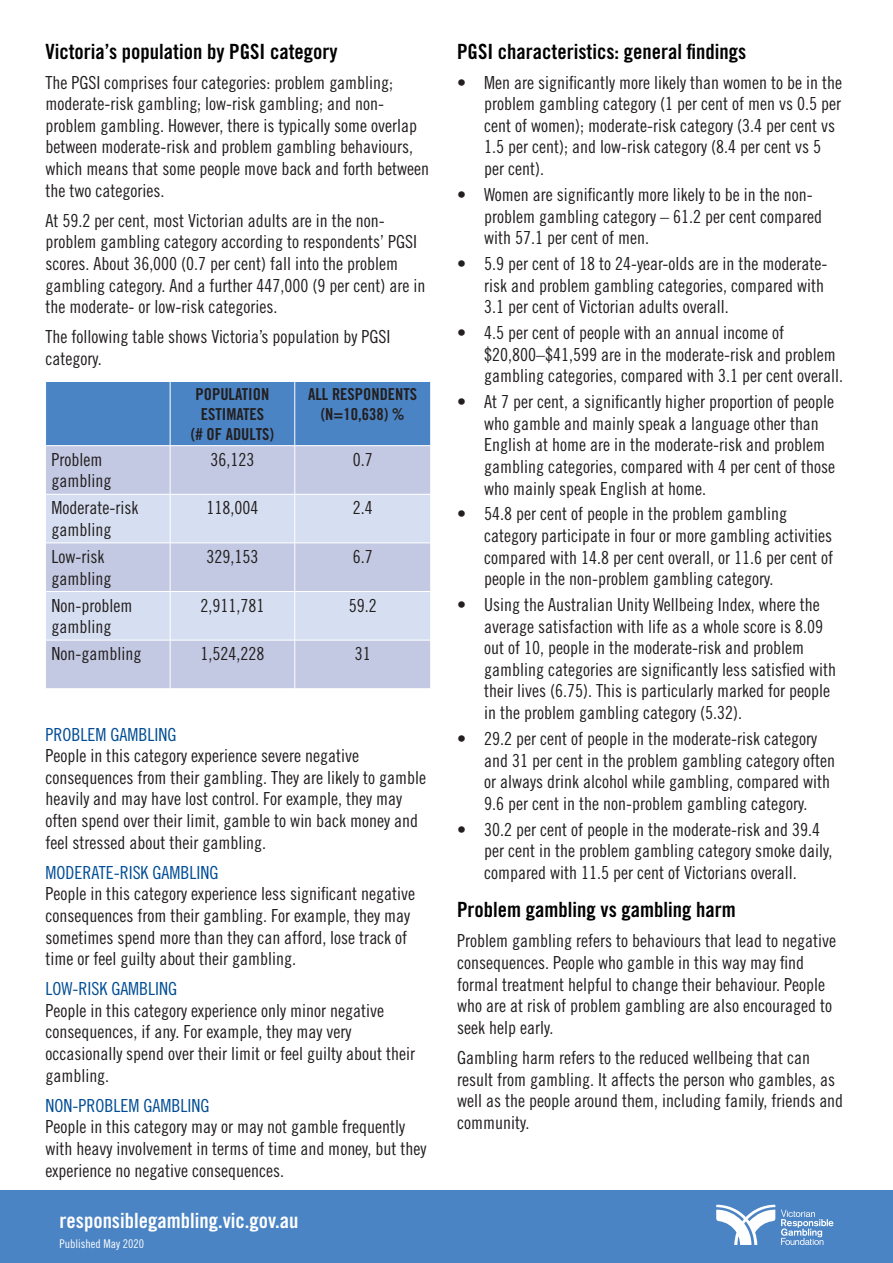
<style>
.page{position:relative;width:893px;height:1263px;background:#fff}
.page>*{position:absolute;margin:0;border:0;box-sizing:border-box;transform-origin:0 0}
.t1{font:21px "Trade Gothic Bold Cond Twenty";color:#000}
.t2{font:21px "Trade Gothic Bold Cond Twenty";color:#fff}
.t3{font:18px/21.6px "Trade Gothic Cond Eighteen";color:#231f20}
.t4{font:18px "Trade Gothic Cond Eighteen";color:#014d95}
.t5{font:16.5px/19.8px "Trade Gothic Bold Cond Twenty";color:#231f20;text-align:center}
.t6{font:12px "Trade Gothic Cond Eighteen";color:#fff}
</style>
<div class="page">
<div style="left:46px;top:382px;width:384px;height:63px;background:#4b84c4"></div>
<div style="left:46px;top:446px;width:384px;height:242px;background:#c3c9e2"></div>
<svg style="left:46px;top:495px;width:384px;height:145px;background:#d0d8ec"></svg>
<hr style="left:170px;top:382px;width:1px;height:63px;background:#fff">
<hr style="left:294px;top:382px;width:1px;height:63px;background:#fff">
<hr style="left:170px;top:446px;width:1px;height:48px;background:#fff">
<hr style="left:294px;top:446px;width:1px;height:48px;background:#fff">
<hr style="left:170px;top:543px;width:1px;height:48px;background:#fff">
<hr style="left:294px;top:543px;width:1px;height:48px;background:#fff">
<hr style="left:170px;top:640px;width:1px;height:48px;background:#fff">
<hr style="left:294px;top:640px;width:1px;height:48px;background:#fff">
<hr style="left:45px;top:494px;width:125px;height:1px;background:#fff">
<hr style="left:45px;top:543px;width:125px;height:1px;background:#fff">
<hr style="left:170px;top:494px;width:125px;height:1px;background:#fff">
<hr style="left:170px;top:494px;width:1px;height:49px;background:#fff">
<hr style="left:170px;top:543px;width:125px;height:1px;background:#fff">
<hr style="left:295px;top:494px;width:136px;height:1px;background:#fff">
<hr style="left:294px;top:494px;width:1px;height:49px;background:#fff">
<hr style="left:295px;top:543px;width:136px;height:1px;background:#fff">
<hr style="left:45px;top:591px;width:125px;height:1px;background:#fff">
<hr style="left:45px;top:640px;width:125px;height:1px;background:#fff">
<hr style="left:170px;top:591px;width:125px;height:1px;background:#fff">
<hr style="left:170px;top:592px;width:1px;height:48px;background:#fff">
<hr style="left:170px;top:640px;width:125px;height:1px;background:#fff">
<hr style="left:295px;top:591px;width:136px;height:1px;background:#fff">
<hr style="left:294px;top:592px;width:1px;height:48px;background:#fff">
<hr style="left:295px;top:640px;width:136px;height:1px;background:#fff">
<div style="left:0;top:1191px;width:893px;height:72px;background:#4b84c4"></div>
<svg style="left:781px;top:1210px;width:52px;height:35px"></svg>
<svg style="left:716px;top:1205px;width:59px;height:40px"></svg>
<p class="t1" style="left:45px;top:38px;width:294px">Victoria’s population by PGSI category</p>
<p class="t3" style="left:45px;top:71px;width:385px">The PGSI comprises four categories: problem gambling; moderate-risk gambling; low-risk gambling; and non&shy;problem gambling. However, there is typically some overlap between moderate-risk and problem gambling behaviours, which means that some people move back and forth between the two categories.</p>
<p class="t3" style="left:45px;top:209px;width:382px">At 59.2 per cent, most Victorian adults are in the non&shy;problem gambling category according to respondents’ PGSI scores. About 36,000 (0.7 per cent) fall into the problem gambling category. And a further 447,000 (9 per cent) are in the moderate- or low-risk categories.</p>
<p class="t3" style="left:45px;top:326px;width:347px">The following table shows Victoria’s population by PGSI category.</p>
<p class="t5" style="left:191px;top:384px;width:85px">POPULATION<br>ESTIMATES<br>(# OF ADULTS)</p>
<p class="t5" style="left:308px;top:384px;width:111px">ALL RESPONDENTS (N=10,638) %</p>
<p class="t3" style="left:52px;top:448px;width:61px">Problem gambling</p>
<p class="t3" style="left:210px;top:448px;width:45px">36,123</p>
<p class="t3" style="left:353px;top:448px;width:21px">0.7</p>
<p class="t3" style="left:52px;top:497px;width:88px">Moderate-risk gambling</p>
<p class="t3" style="left:206px;top:497px;width:53px">118,004</p>
<p class="t3" style="left:353px;top:497px;width:21px">2.4</p>
<p class="t3" style="left:52px;top:546px;width:61px">Low-risk gambling</p>
<p class="t3" style="left:206px;top:546px;width:53px">329,153</p>
<p class="t3" style="left:353px;top:546px;width:21px">6.7</p>
<p class="t3" style="left:52px;top:594px;width:82px">Non-problem gambling</p>
<p class="t3" style="left:200px;top:594px;width:65px">2,911,781</p>
<p class="t3" style="left:349px;top:594px;width:29px">59.2</p>
<p class="t3" style="left:52px;top:643px;width:91px">Non-gambling</p>
<p class="t3" style="left:200px;top:643px;width:65px">1,524,228</p>
<p class="t3" style="left:355px;top:643px;width:17px">31</p>
<p class="t4" style="left:45px;top:723px;width:132px">PROBLEM GAMBLING</p>
<p class="t3" style="left:45px;top:745px;width:382px">People in this category experience severe negative consequences from their gambling. They are likely to gamble heavily and may have lost control. For example, they may often spend over their limit, gamble to win back money and feel stressed about their gambling.</p>
<p class="t4" style="left:45px;top:862px;width:175px">MODERATE-RISK GAMBLING</p>
<p class="t3" style="left:45px;top:883px;width:371px">People in this category experience less significant negative consequences from their gambling. For example, they may sometimes spend more than they can afford, lose track of time or feel guilty about their gambling.</p>
<p class="t4" style="left:45px;top:978px;width:133px">LOW-RISK GAMBLING</p>
<p class="t3" style="left:45px;top:999px;width:371px">People in this category experience only minor negative consequences, if any. For example, they may very occasionally spend over their limit or feel guilty about their gambling.</p>
<p class="t4" style="left:45px;top:1095px;width:165px">NON-PROBLEM GAMBLING</p>
<p class="t3" style="left:45px;top:1116px;width:383px">People in this category may or may not gamble frequently with heavy involvement in terms of time and money, but they experience no negative consequences.</p>
<p class="t2" style="left:60px;top:1208px;width:240px">responsiblegambling.vic.gov.au</p>
<p class="t6" style="left:60px;top:1236px;width:86px">Published May 2020</p>
<p class="t1" style="left:457px;top:38px;width:291px">PGSI characteristics: general findings</p>
<p class="t3" style="left:484px;top:71px;width:359px;text-indent:-27px">• Men are significantly more likely than women to be in the problem gambling category (1 per cent of men vs 0.5 per cent of women); moderate-risk category (3.4 per cent vs 1.5 per cent); and low-risk category (8.4 per cent vs 5 per cent).</p>
<p class="t3" style="left:484px;top:184px;width:339px;text-indent:-27px">• Women are significantly more likely to be in the non&shy;problem gambling category – 61.2 per cent compared with 57.1 per cent of men.</p>
<p class="t3" style="left:484px;top:253px;width:345px;text-indent:-27px">• 5.9 per cent of 18 to 24-year-olds are in the moderate&shy;risk and problem gambling categories, compared with<br>3.1 per cent of Victorian adults overall.</p>
<p class="t3" style="left:484px;top:322px;width:360px;text-indent:-27px">• 4.5 per cent of people with an annual income of $20,800–$41,599 are in the moderate-risk and problem gambling categories, compared with 3.1 per cent overall.</p>
<p class="t3" style="left:484px;top:391px;width:352px;text-indent:-27px">• At 7 per cent, a significantly higher proportion of people who gamble and mainly speak a language other than English at home are in the moderate-risk and problem gambling categories, compared with 4 per cent of those who mainly speak English at home.</p>
<p class="t3" style="left:484px;top:503px;width:350px;text-indent:-27px">• 54.8 per cent of people in the problem gambling category participate in four or more gambling activities compared with 14.8 per cent overall, or 11.6 per cent of people in the non-problem gambling category.</p>
<p class="t3" style="left:484px;top:594px;width:353px;text-indent:-27px">• Using the Australian Unity Wellbeing Index, where the average satisfaction with life as a whole score is 8.09 out of 10, people in the moderate-risk and problem gambling categories are significantly less satisfied with their lives (6.75). This is particularly marked for people in the problem gambling category (5.32).</p>
<p class="t3" style="left:484px;top:727px;width:352px;text-indent:-27px">• 29.2 per cent of people in the moderate-risk category and 31 per cent in the problem gambling category often or always drink alcohol while gambling, compared with 9.6 per cent in the non-problem gambling category.</p>
<p class="t3" style="left:484px;top:818px;width:350px;text-indent:-27px">• 30.2 per cent of people in the moderate-risk and 39.4 per cent in the problem gambling category smoke daily, compared with 11.5 per cent of Victorians overall.</p>
<p class="t1" style="left:457px;top:897px;width:280px">Problem gambling vs gambling harm</p>
<p class="t3" style="left:457px;top:930px;width:380px">Problem gambling refers to behaviours that lead to negative consequences. People who gamble in this way may find formal treatment helpful to change their behaviour. People who are at risk of problem gambling are also encouraged to seek help early.</p>
<p class="t3" style="left:457px;top:1046px;width:388px">Gambling harm refers to the reduced wellbeing that can result from gambling. It affects the person who gambles, as well as the people around them, including family, friends and community.</p>
</div>
